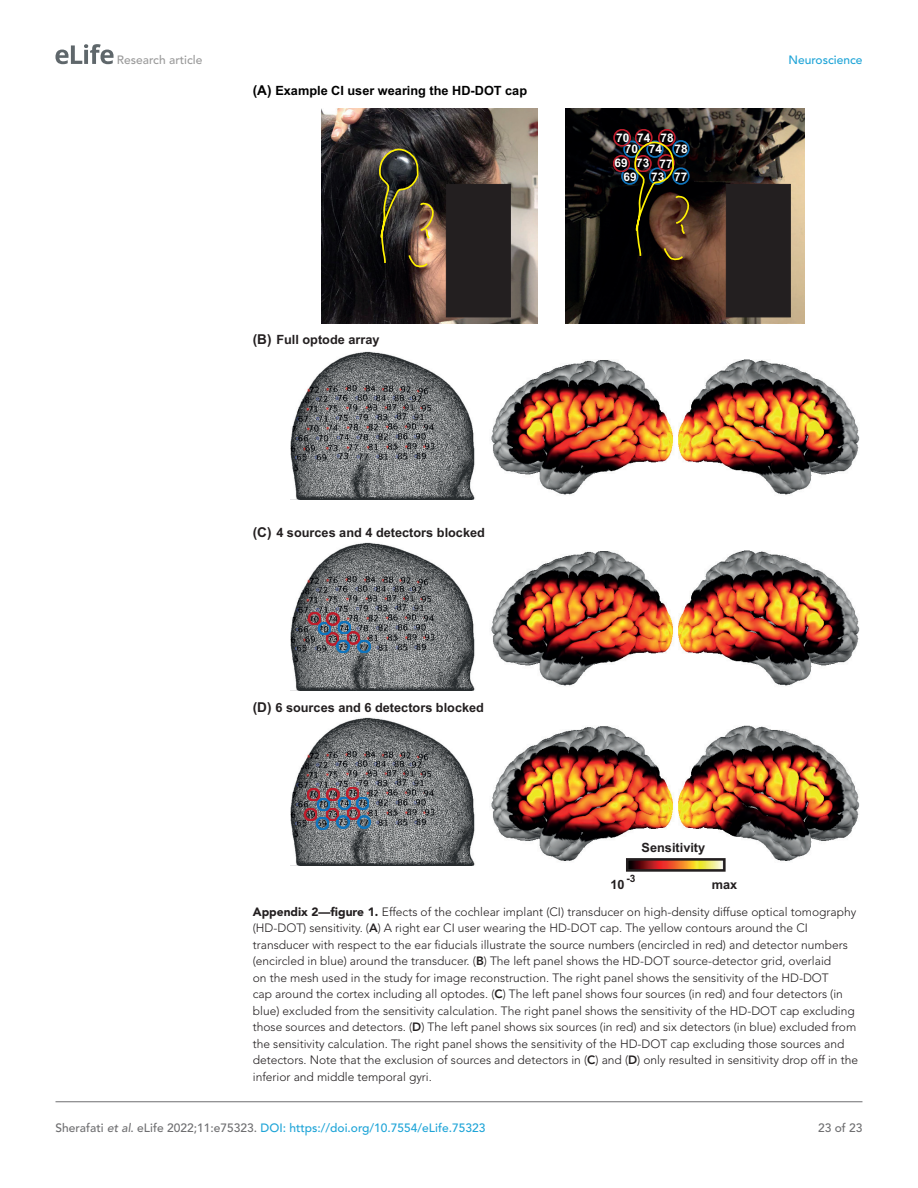
<style>
.page{position:relative;width:918px;height:1188px;background:#fff}
.page>*{position:absolute;margin:0;border:0;box-sizing:border-box;transform-origin:0 0}
.t1{font:700 12.75px "Arial";color:#231f20}
.t2{font:700 12.75px "Arial";color:#000001}
.t3{font:300 12px/16.5px "Avenir LT Std";color:#231f20}
.t4{font:500 12px "Avenir LT Std";color:#1ea4d7}
.t5{font:500 12px "Avenir LT Std";color:#9a9a9a}
.t6{font:500 12px "Avenir LT Std";color:#6e6e70}
.t7{font:700 11.85px "Arial";color:#fff}
.t8{font:700 10.2px "Arial";color:#231f20}
.s1{font-size:13.5px}
.s2{font-weight:900}
.s3{font-weight:800}
.s4{color:#6e6e70}
.s5{font-style:italic;color:#6e6e70}
</style>
<div class="page">
<svg style="left:55px;top:44px;width:59px;height:20px"></svg>
<hr style="left:56px;top:1101px;width:806px;height:1px;background:#6e6e70">
<img style="left:291px;top:351px;width:184px;height:149px">
<img style="left:321px;top:108px;width:216px;height:216px">
<img style="left:378px;top:149px;width:57px;height:118px">
<img style="left:565px;top:108px;width:240px;height:216px">
<div style="left:621px;top:168px;width:17px;height:16px;border:2px solid #1074bc;border-radius:50%"></div>
<div style="left:613px;top:155px;width:17px;height:17px;border:2px solid #be1d2c;border-radius:50%"></div>
<div style="left:673px;top:140px;width:16px;height:17px;border:2px solid #1074bc;border-radius:50%"></div>
<div style="left:624px;top:141px;width:16px;height:17px;border:2px solid #1074bc;border-radius:50%"></div>
<div style="left:658px;top:129px;width:17px;height:17px;border:2px solid #be1d2c;border-radius:50%"></div>
<div style="left:635px;top:129px;width:17px;height:17px;border:2px solid #be1d2c;border-radius:50%"></div>
<div style="left:614px;top:129px;width:17px;height:17px;border:2px solid #be1d2c;border-radius:50%"></div>
<img style="left:291px;top:717px;width:184px;height:149px">
<svg style="left:305px;top:787px;width:65px;height:43px;background:#6f6677"></svg>
<img style="left:291px;top:542px;width:184px;height:149px">
<svg style="left:308px;top:612px;width:62px;height:41px;background:#726b78"></svg>
<img style="left:633px;top:141px;width:58px;height:119px">
<div style="left:446px;top:184px;width:65px;height:133px;background:#231f20"></div>
<div style="left:726px;top:184px;width:65px;height:133px;background:#231f20;border:1px solid #231f20"></div>
<img style="left:491px;top:359px;width:369px;height:136px">
<img style="left:491px;top:550px;width:369px;height:136px">
<img style="left:491px;top:725px;width:369px;height:136px">
<img style="left:630px;top:862px;width:92px;height:6px">
<div style="left:626px;top:858px;width:100px;height:14px;border:3px solid #231f20"></div>
<p class="t5" style="left:117px;top:53px;width:87px">Research article</p>
<p class="t4" style="left:788px;top:53px;width:76px">Neuroscience</p>
<p class="t2" style="left:253px;top:81px;width:276px"><span class="s1">(A)</span> Example CI user wearing the HD-DOT cap</p>
<p class="t1" style="left:253px;top:331px;width:128px"><span class="s1">(B)</span> Full optode array</p>
<p class="t1" style="left:253px;top:524px;width:234px"><span class="s1">(C)</span> 4 sources and 4 detectors blocked</p>
<p class="t1" style="left:253px;top:698px;width:233px"><span class="s1">(D)</span> 6 sources and 6 detectors blocked</p>
<p class="t7" style="left:616px;top:130px;width:59px">70 74 78</p>
<p class="t7" style="left:625px;top:141px;width:64px">70 74 78</p>
<p class="t7" style="left:615px;top:155px;width:60px">69 73 77</p>
<p class="t7" style="left:624px;top:168px;width:65px">69 73 77</p>
<p class="t1" style="left:642px;top:838px;width:65px">Sensitivity</p>
<p class="t8" style="left:626px;top:871px;width:11px">-3</p>
<p class="t3" style="left:253px;top:903px;width:607px"><span class="s2">Appendix 2—figure 1.</span> Effects of the cochlear implant (CI) transducer on high-density diffuse optical tomography (HD-DOT) sensitivity. (<span class="s3">A</span>) A right ear CI user wearing the HD-DOT cap. The yellow contours around the CI transducer with respect to the ear fiducials illustrate the source numbers (encircled in red) and detector numbers (encircled in blue) around the transducer. (<span class="s3">B</span>) The left panel shows the HD-DOT source-detector grid, overlaid<br>on the mesh used in the study for image reconstruction. The right panel shows the sensitivity of the HD-DOT<br>cap around the cortex including all optodes. (<span class="s3">C</span>) The left panel shows four sources (in red) and four detectors (in blue) excluded from the sensitivity calculation. The right panel shows the sensitivity of the HD-DOT cap excluding those sources and detectors. (<span class="s3">D</span>) The left panel shows six sources (in red) and six detectors (in blue) excluded from the sensitivity calculation. The right panel shows the sensitivity of the HD-DOT cap excluding those sources and detectors. Note that the exclusion of sources and detectors in (<span class="s3">C</span>) and (<span class="s3">D</span>) only resulted in sensitivity drop off in the inferior and middle temporal gyri.</p>
<p class="t1" style="left:610px;top:875px;width:16px">10</p>
<p class="t1" style="left:712px;top:875px;width:27px">max</p>
<p class="t4" style="left:56px;top:1121px;width:431px"><span class="s4">Sherafati</span> <span class="s5">et al</span><span class="s4">. eLife 2022;11:e75323.</span> DOI: https://doi.org/10.7554/eLife.75323</p>
<p class="t6" style="left:818px;top:1121px;width:46px">23 of 23</p>
</div>
